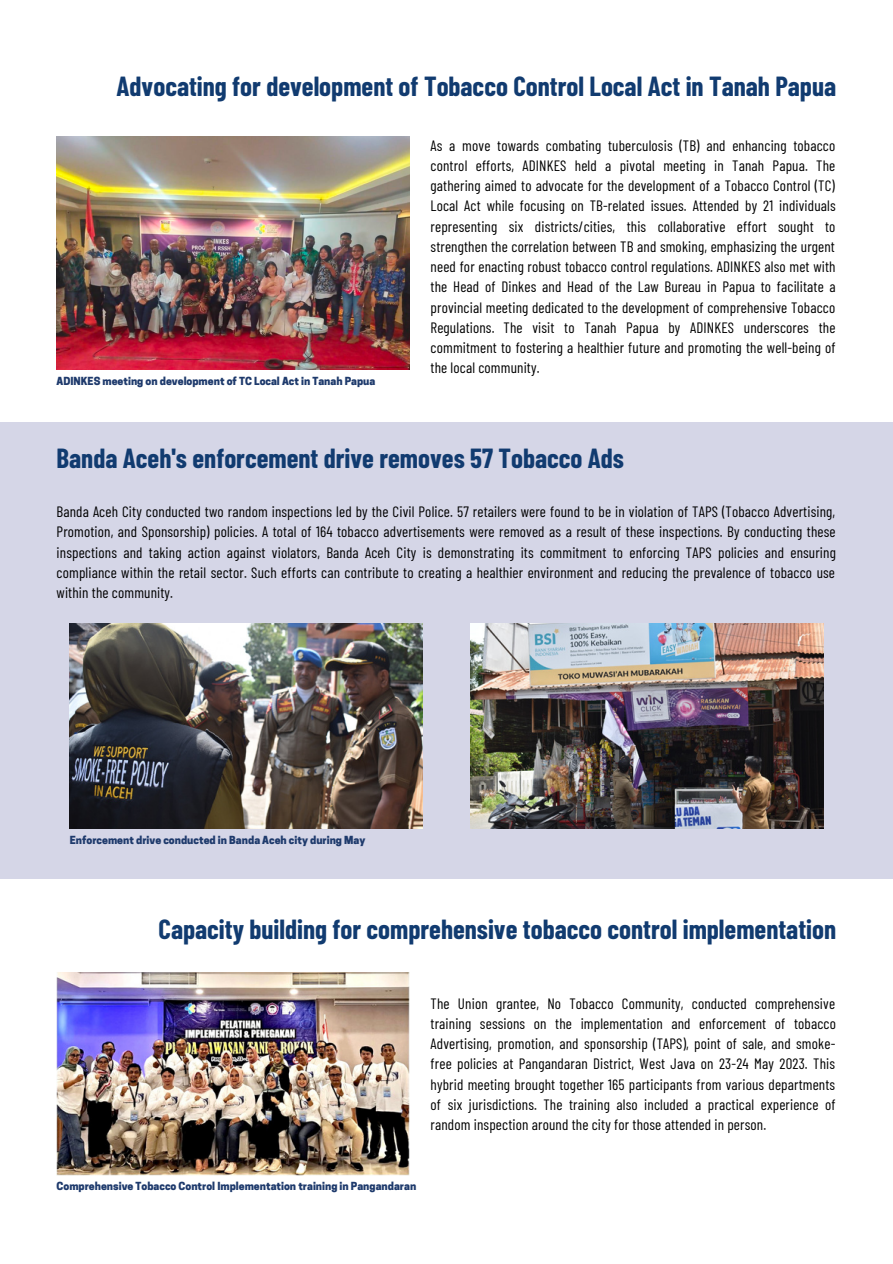
<style>
.page{position:relative;width:893px;height:1264px;background:#fff}
.page>*{position:absolute;margin:0;border:0;box-sizing:border-box;transform-origin:0 0}
.t1{font:700 27px "Barlow Condensed";color:#113b70}
.t2{font:15px/20.2px "Barlow Condensed";letter-spacing:.01em;color:#000;text-align:justify}
.t3{font:800 10.5px "Cooper Hewitt";color:#1e3a6c}
</style>
<div class="page">
<img style="left:57px;top:972px;width:353px;height:202px">
<img style="left:57px;top:136px;width:353px;height:233px">
<div style="left:0;top:422px;width:892px;height:457px;background:#d5d6e7"></div>
<img style="left:70px;top:623px;width:353px;height:205px">
<img style="left:470px;top:623px;width:353px;height:205px">
<p class="t1" style="left:117px;top:69px;width:721px">Advocating for development of Tobacco Control Local Act in Tanah Papua</p>
<p class="t3" style="left:57px;top:377px;width:320px">ADINKES meeting on development of TC Local Act in Tanah Papua</p>
<p class="t2" style="left:430px;top:135px;width:406px">As a move towards combating tuberculosis (TB) and enhancing tobacco control efforts, ADINKES held a pivotal meeting in Tanah Papua. The gathering aimed to advocate for the development of a Tobacco Control (TC)<br>Local Act while focusing on TB-related issues. Attended by 21 individuals representing six districts/cities, this collaborative effort sought to strengthen the correlation between TB and smoking, emphasizing the urgent need for enacting robust tobacco control regulations. ADINKES also met with the Head of Dinkes and Head of the Law Bureau in Papua to facilitate a provincial meeting dedicated to the development of comprehensive Tobacco Regulations. The visit to Tanah Papua by ADINKES underscores the commitment to fostering a healthier future and promoting the well-being of the local community.</p>
<p class="t1" style="left:57px;top:441px;width:569px">Banda Aceh's enforcement drive removes 57 Tobacco Ads</p>
<p class="t2" style="left:57px;top:501px;width:780px">Banda Aceh City conducted two random inspections led by the Civil Police. 57 retailers were found to be in violation of TAPS (Tobacco Advertising, Promotion, and Sponsorship) policies. A total of 164 tobacco advertisements were removed as a result of these inspections. By conducting these inspections and taking action against violators, Banda Aceh City is demonstrating its commitment to enforcing TAPS policies and ensuring compliance within the retail sector. Such efforts can contribute to creating a healthier environment and reducing the prevalence of tobacco use within the community.</p>
<p class="t3" style="left:70px;top:836px;width:297px">Enforcement drive conducted in Banda Aceh city during May</p>
<p class="t1" style="left:158px;top:911px;width:679px">Capacity building for comprehensive tobacco control implementation</p>
<p class="t2" style="left:430px;top:992px;width:407px">The Union grantee, No Tobacco Community, conducted comprehensive training sessions on the implementation and enforcement of tobacco Advertising, promotion, and sponsorship (TAPS), point of sale, and smoke&shy;free policies at Pangandaran District, West Java on 23-24 May 2023. This hybrid meeting brought together 165 participants from various departments of six jurisdictions. The training also included a practical experience of random inspection around the city for those attended in person.</p>
<p class="t3" style="left:57px;top:1182px;width:361px">Comprehensive Tobacco Control Implementation training in Pangandaran</p>
</div>
